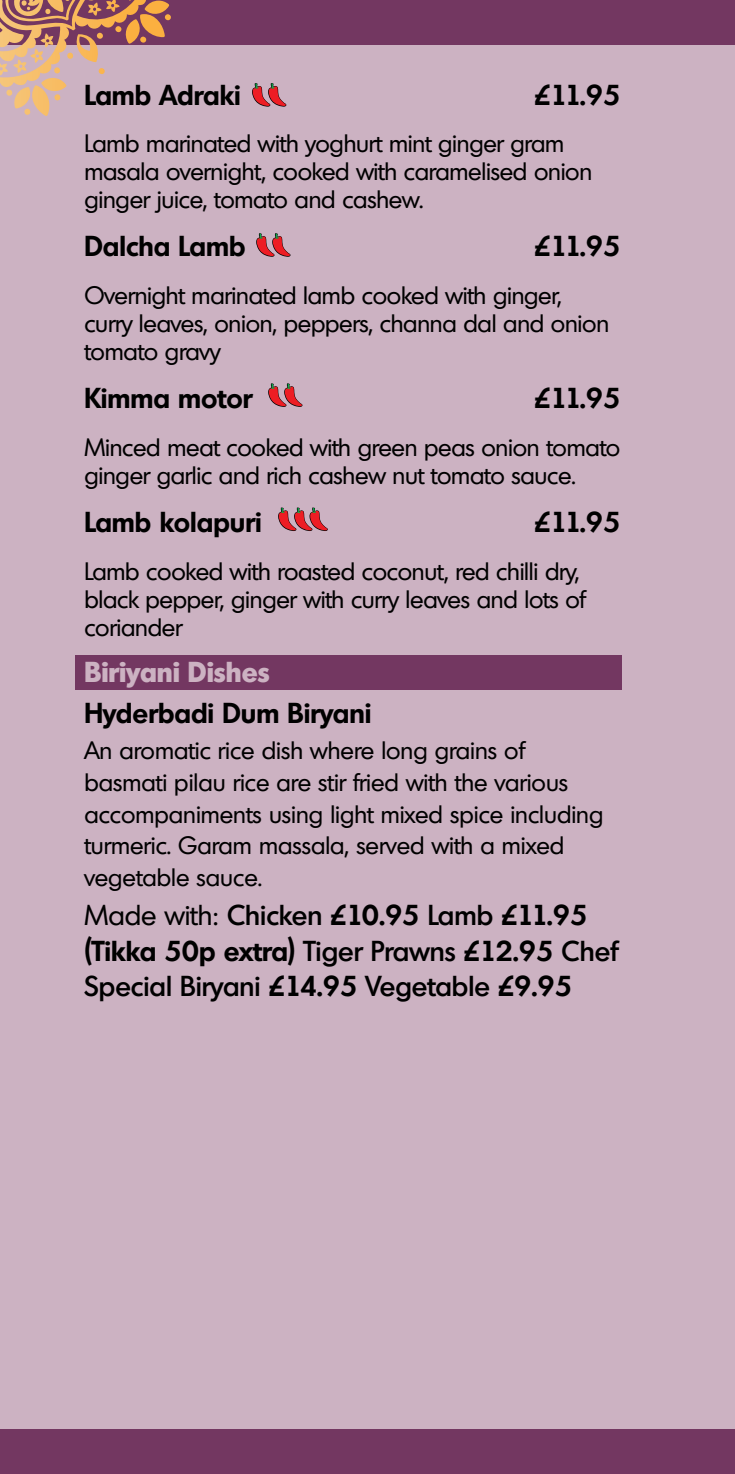
<style>
.page{position:relative;width:735px;height:1474px;background:#fff}
.page>*{position:absolute;margin:0;border:0;box-sizing:border-box;transform-origin:0 0}
.t1{font:500 28px/35px "Montreal";color:#000}
.t2{font:600 28px "Montreal";color:#000}
.t3{font:700 28px "Montreal";color:#ccb2c2}
.t4{font:24.5px/28px "Montreal";letter-spacing:-.01em;color:#000}
.s1{font-weight:400}
.s2{font-weight:600}
</style>
<div class="page">
<div style="left:0;top:0;width:734px;height:1473px;background:#ccb2c2"></div>
<div style="left:0;top:0;width:734px;height:45px;background:#733761"></div>
<div style="left:0;top:1429px;width:734px;height:44px;background:#733761"></div>
<svg style="left:0;top:0;width:146px;height:87px"></svg>
<div style="left:76px;top:655px;width:545px;height:35px;background:#733761"></div>
<svg style="left:252px;top:83px;width:34px;height:24px"></svg>
<svg style="left:256px;top:233px;width:34px;height:24px"></svg>
<svg style="left:268px;top:383px;width:34px;height:24px"></svg>
<svg style="left:278px;top:507px;width:50px;height:24px"></svg>
<p class="t2" style="left:84px;top:76px;width:158px">Lamb Adraki</p>
<p class="t2" style="left:534px;top:76px;width:87px">£11.95</p>
<p class="t4" style="left:84px;top:129px;width:509px">Lamb marinated with yoghurt mint ginger gram masala overnight, cooked with caramelised onion ginger juice, tomato and cashew.</p>
<p class="t2" style="left:84px;top:228px;width:163px">Dalcha Lamb</p>
<p class="t2" style="left:534px;top:228px;width:87px">£11.95</p>
<p class="t4" style="left:84px;top:281px;width:526px">Overnight marinated lamb cooked with ginger, curry leaves, onion, peppers, channa dal and onion tomato gravy</p>
<p class="t2" style="left:84px;top:379px;width:169px">Kimma motor</p>
<p class="t2" style="left:534px;top:379px;width:87px">£11.95</p>
<p class="t4" style="left:84px;top:432px;width:537px">Minced meat cooked with green peas onion tomato ginger garlic and rich cashew nut tomato sauce.</p>
<p class="t2" style="left:84px;top:503px;width:179px">Lamb kolapuri</p>
<p class="t2" style="left:534px;top:503px;width:87px">£11.95</p>
<p class="t4" style="left:84px;top:556px;width:502px">Lamb cooked with roasted coconut, red chilli dry, black pepper, ginger with curry leaves and lots of coriander</p>
<p class="t3" style="left:84px;top:653px;width:187px">Biriyani Dishes</p>
<p class="t2" style="left:84px;top:694px;width:288px">Hyderbadi Dum Biryani</p>
<p class="t4" style="left:84px;top:734px;width:520px;line-height:31.5px">An aromatic rice dish where long grains of basmati pilau rice are stir fried with the various accompaniments using light mixed spice including turmeric. Garam massala, served with a mixed vegetable sauce.</p>
<p class="t1" style="left:84px;top:897px;width:534px"><span class="s1">Made with:</span> Chicken <span class="s2">£10.95</span> Lamb <span class="s2">£11.95 (Tikka 50p extra)</span> Tiger Prawns <span class="s2">£12.95</span> Chef<br>Special Biryani <span class="s2">£14.95</span> Vegetable <span class="s2">£9.95</span></p>
</div>
